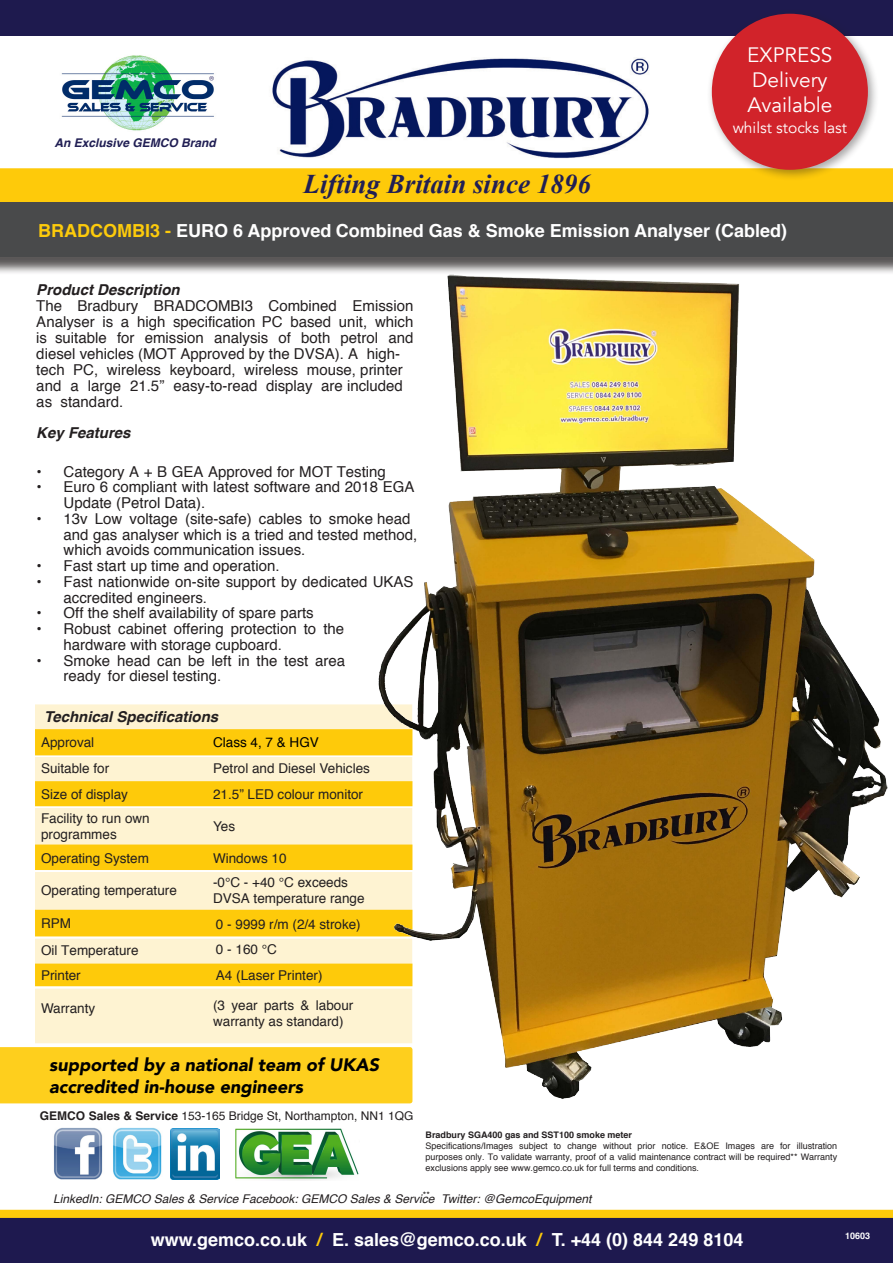
<style>
.page{position:relative;width:893px;height:1263px;background:#fff}
.page>*{position:absolute;margin:0;border:0;box-sizing:border-box;transform-origin:0 0}
.t1{font:italic 700 27px "Times New Roman";color:#211f54}
.t2{font:21px "Myriad Pro";color:#fff}
.t3{font:20.85px "Avenir";color:#fff}
.t4{font:700 18px "Helvetica";color:#fff}
.t5{font:italic 900 18px "Avenir";color:#000}
.t6{font:15.6px "Avenir";color:#fff}
.t7{font:15px/16px "Helvetica";color:#231f20}
.t8{font:italic 700 15px "Helvetica";color:#231f20}
.t9{font:13.5px/16.2px "Helvetica";color:#231f20}
.t10{font:13.5px "Helvetica";color:#000}
.t11{font:italic 12px "Helvetica";color:#231f20}
.t12{font:12px "Helvetica";color:#231f20}
.t13{font:italic 700 12px "Helvetica";color:#211f54}
.t14{font:9px/10.8px "Helvetica";color:#231f20}
.t15{font:700 9px "Helvetica";color:#fff}
.s1{color:#fdcb0b}
.s2{font-weight:700;font-style:italic}
.s3{font-weight:700}
.s4{color:#feca0a}
</style>
<div class="page">
<div style="left:0;top:0;width:893px;height:36px;background:#1e1a4e"></div>
<svg style="left:0;top:168px;width:893px;height:34px;background:#feca0e"></svg>
<div style="left:1px;top:176px;width:892px;height:21px;background:#feca0a"></div>
<img style="left:272px;top:58px;width:377px;height:101px">
<img style="left:61px;top:55px;width:153px;height:76px">
<img style="left:170px;top:1128px;width:50px;height:51px">
<img style="left:53px;top:1127px;width:109px;height:53px">
<div style="left:0;top:1213px;width:893px;height:50px;background:#1e194f"></div>
<div style="left:0;top:205px;width:893px;height:71px;background:#231f20;opacity:.75"></div>
<div style="left:0;top:202px;width:893px;height:55px;background:#494a4b"></div>
<svg style="left:0;top:1210px;width:893px;height:8px;background:#fcc80a"></svg>
<div style="left:35px;top:704px;width:267px;height:339px;background:#fef3d2"></div>
<svg style="left:35px;top:729px;width:267px;height:257px;background:#fedf71"></svg>
<div style="left:707px;top:8px;width:172px;height:173px;background:#231f20;opacity:.39"></div>
<div style="left:712px;top:14px;width:156px;height:156px;background:#d1232a;border-radius:50%"></div>
<div style="left:0;top:1047px;width:302px;height:56px;background:#fecf1d"></div>
<img style="left:302px;top:257px;width:591px;height:855px">
<img style="left:236px;top:1129px;width:123px;height:51px">
<p class="t13" style="left:54px;top:133px;width:163px">An Exclusive GEMCO Brand</p>
<p class="t1" style="left:304px;top:165px;width:289px">Lifting Britain since 1896</p>
<p class="t3" style="left:747px;top:43px;width:87px">EXPRESS</p>
<p class="t3" style="left:752px;top:68px;width:77px">Delivery</p>
<p class="t3" style="left:747px;top:93px;width:86px">Available</p>
<p class="t6" style="left:733px;top:118px;width:116px">whilst stocks last</p>
<p class="t4" style="left:38px;top:217px;width:750px"><span class="s1">BRADCOMBI3 -</span> EURO 6 Approved Combined Gas &amp; Smoke Emission Analyser (Cabled)</p>
<p class="t7" style="left:36px;top:282px;width:379px"><span class="s2">Product Description<br></span>The Bradbury BRADCOMBI3 Combined Emission Analyser is a high specification PC based unit, which is suitable for emission analysis of both petrol and diesel vehicles (MOT Approved by the DVSA). A high&shy;tech PC, wireless keyboard, wireless mouse, printer and a large 21.5” easy-to-read display are included as standard.</p>
<p class="t8" style="left:36px;top:421px;width:96px">Key Features</p>
<p class="t7" style="left:37px;top:464px;width:351px">• Category A + B GEA Approved for MOT Testing</p>
<p class="t7" style="left:64px;top:480px;width:352px;text-indent:-27px">• Euro 6 compliant with latest software and 2018 EGA<br>Update (Petrol Data).</p>
<p class="t7" style="left:64px;top:511px;width:355px;text-indent:-27px">• 13v Low voltage (site-safe) cables to smoke head and gas analyser which is a tried and tested method, which avoids communication issues.</p>
<p class="t7" style="left:37px;top:558px;width:244px">• Fast start up time and operation.</p>
<p class="t7" style="left:64px;top:574px;width:351px;text-indent:-27px">• Fast nationwide on-site support by dedicated UKAS accredited engineers.</p>
<p class="t7" style="left:37px;top:606px;width:279px">• Off the shelf availability of spare parts</p>
<p class="t7" style="left:64px;top:621px;width:282px;text-indent:-27px">• Robust cabinet offering protection to the hardware with storage cupboard.</p>
<p class="t7" style="left:64px;top:653px;width:283px;line-height:15px;text-indent:-27px">• Smoke head can be left in the test area ready for diesel testing.</p>
<p class="t8" style="left:44px;top:705px;width:175px">Technical Specifications</p>
<p class="t9" style="left:41px;top:735px;width:55px">Approval</p>
<p class="t10" style="left:213px;top:732px;width:107px">Class 4, 7 &amp; HGV</p>
<p class="t9" style="left:41px;top:761px;width:70px">Suitable for</p>
<p class="t9" style="left:213px;top:761px;width:158px">Petrol and Diesel Vehicles</p>
<p class="t9" style="left:41px;top:786px;width:89px">Size of display</p>
<p class="t9" style="left:213px;top:786px;width:152px">21.5” LED colour monitor</p>
<p class="t9" style="left:41px;top:810px;width:110px">Facility to run own</p>
<p class="t9" style="left:41px;top:826px;width:77px">programmes</p>
<p class="t9" style="left:213px;top:818px;width:24px">Yes</p>
<p class="t9" style="left:41px;top:850px;width:110px">Operating System</p>
<p class="t9" style="left:213px;top:850px;width:75px">Windows 10</p>
<p class="t9" style="left:41px;top:883px;width:137px">Operating temperature</p>
<p class="t9" style="left:213px;top:875px;width:153px">-0°C - +40 °C exceeds<br>DVSA temperature range</p>
<p class="t9" style="left:41px;top:916px;width:31px">RPM</p>
<p class="t9" style="left:41px;top:943px;width:99px">Oil Temperature</p>
<p class="t9" style="left:41px;top:968px;width:41px">Printer</p>
<p class="t9" style="left:216px;top:911px;width:146px;line-height:26px">0 - 9999 r/m (2/4 stroke)<br>0 - 160 °C<br>A4 (Laser Printer)</p>
<p class="t9" style="left:41px;top:1000px;width:56px">Warranty</p>
<p class="t9" style="left:213px;top:997px;width:142px">(3 year parts &amp; labour warranty as standard)</p>
<p class="t5" style="left:49px;top:1050px;width:331px">supported by a national team of UKAS</p>
<p class="t5" style="left:49px;top:1071px;width:256px">accredited in-house engineers</p>
<p class="t12" style="left:40px;top:1107px;width:375px"><span class="s3">GEMCO Sales &amp; Service</span> 153-165 Bridge St, Northampton, NN1 1QG</p>
<p class="t14" style="left:426px;top:1130px;width:413px"><span class="s3">Bradbury SGA400 gas and SST100 smoke meter<br></span>Specifications/Images subject to change without prior notice. E&amp;OE Images are for illustration purposes only. To validate warranty, proof of a valid maintenance contract will be required** Warranty exclusions apply see www.gemco.co.uk for full terms and conditions.</p>
<p class="t14" style="left:423px;top:1189px;width:9px">**</p>
<p class="t11" style="left:53px;top:1189px;width:540px">LinkedIn: GEMCO Sales &amp; Service Facebook: GEMCO Sales &amp; Service Twitter: @GemcoEquipment</p>
<p class="t4" style="left:151px;top:1225px;width:594px">www.gemco.co.uk <span class="s4">/</span> E. sales@gemco.co.uk <span class="s4">/</span> T. +44 (0) 844 249 8104</p>
<p class="t15" style="left:845px;top:1228px;width:27px">10603</p>
<p class="t2" style="left:156px;top:1236px;width:599px">www.gemco.co.uk / E. sales@gemco.co.uk / T. +44 (0) 844 249 8104</p>
</div>
